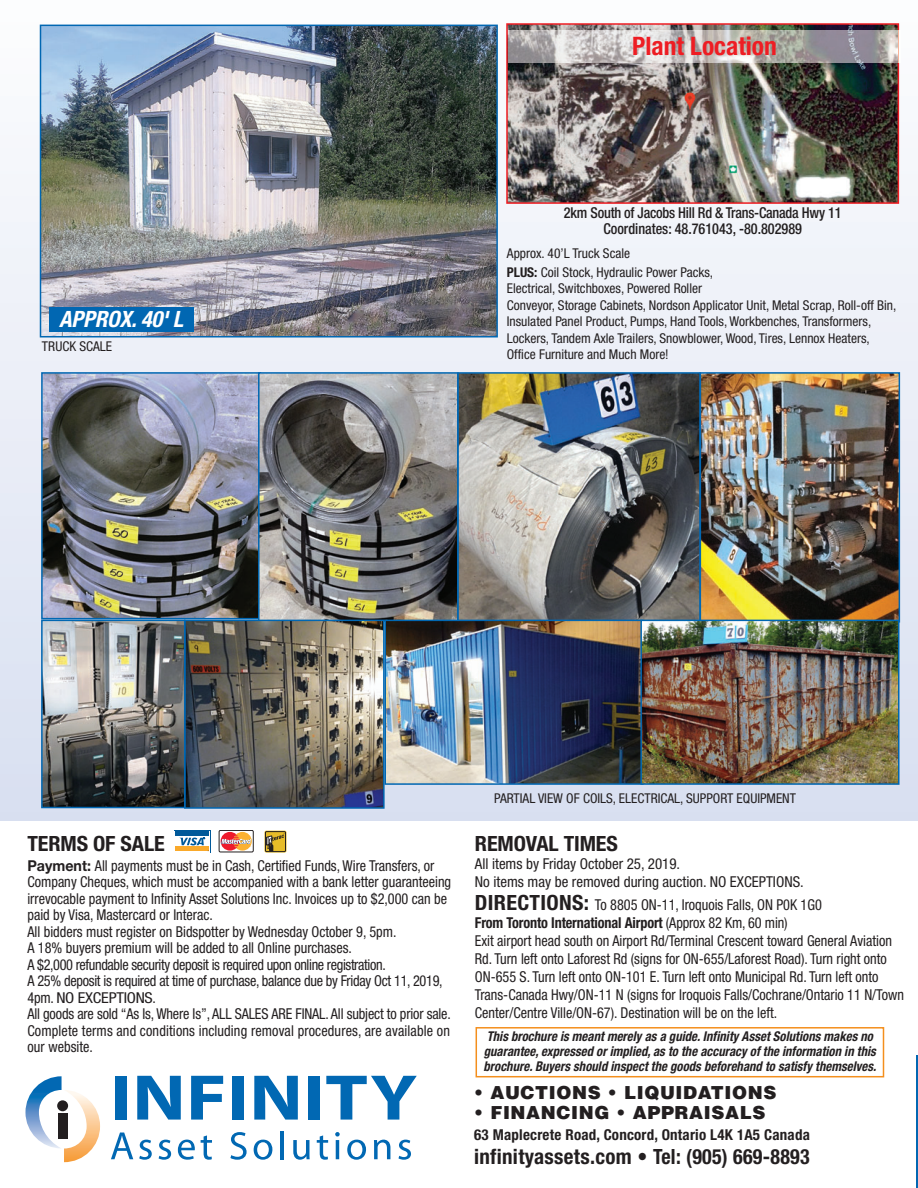
<style>
.page{position:relative;width:918px;height:1188px;background:#fff}
.page>*{position:absolute;margin:0;border:0;box-sizing:border-box;transform-origin:0 0}
.t1{font:700 condensed 25.5px "Helvetica Neue";color:#ee1d23}
.t2{font:italic 700 condensed 22.5px "Helvetica Neue";color:#fff}
.t3{font:700 condensed 21px "Helvetica Neue";letter-spacing:.015em;color:#231f20}
.t4{font:700 condensed 21px "Helvetica Neue";letter-spacing:-.005em;color:#231f20;scale:1.05 1}
.t5{font:900 18px "Helvetica";letter-spacing:.035em;color:#231f20}
.t6{font:condensed 15px/16.5px "Helvetica Neue";color:#231f20;scale:.95 1}
.t7{font:condensed 15px/18px "Helvetica Neue";color:#231f20}
.t8{font:500 condensed 15px/16.5px "Helvetica Neue";letter-spacing:-.015em;color:#231f20;text-align:center;scale:.95 1}
.t9{font:700 condensed 15px "Helvetica Neue";letter-spacing:.015em;color:#231f20}
.t10{font:condensed 13.5px/16.5px "Helvetica Neue";color:#231f20}
.t11{font:italic 700 condensed 13.5px/15px "Helvetica Neue";letter-spacing:.005em;color:#231f20;scale:.95 1}
.s1{font-weight:700}
.s2{font-weight:700;font-stretch:normal}
.s3{font-weight:700;font-size:21px}
</style>
<div class="page">
<div style="left:0;top:1px;width:918px;height:819px;background:linear-gradient(to bottom,#fcfdfd,#d7dff0)"></div>
<svg style="left:25px;top:1076px;width:75px;height:86px"></svg>
<div style="left:115px;top:1076px;width:12px;height:44px;background:#0168b3"></div>
<svg style="left:137px;top:1076px;width:44px;height:44px"></svg>
<svg style="left:191px;top:1076px;width:32px;height:44px"></svg>
<div style="left:232px;top:1076px;width:12px;height:44px;background:#0168b3"></div>
<svg style="left:254px;top:1076px;width:44px;height:44px"></svg>
<div style="left:308px;top:1076px;width:12px;height:44px;background:#0168b3"></div>
<svg style="left:326px;top:1076px;width:91px;height:44px"></svg>
<svg style="left:111px;top:1133px;width:22px;height:26px"></svg>
<svg style="left:139px;top:1140px;width:13px;height:20px"></svg>
<svg style="left:159px;top:1140px;width:12px;height:20px"></svg>
<svg style="left:178px;top:1140px;width:17px;height:20px"></svg>
<svg style="left:201px;top:1135px;width:11px;height:25px"></svg>
<svg style="left:230px;top:1132px;width:17px;height:28px"></svg>
<svg style="left:254px;top:1140px;width:18px;height:20px"></svg>
<hr style="left:280px;top:1131px;width:4px;height:28px;background:#0168b3">
<svg style="left:293px;top:1140px;width:17px;height:20px"></svg>
<svg style="left:317px;top:1135px;width:11px;height:25px"></svg>
<svg style="left:335px;top:1132px;width:5px;height:5px"></svg>
<hr style="left:336px;top:1140px;width:3px;height:19px;background:#0168b3">
<svg style="left:347px;top:1140px;width:19px;height:20px"></svg>
<svg style="left:374px;top:1140px;width:16px;height:19px"></svg>
<svg style="left:398px;top:1140px;width:13px;height:20px"></svg>
<img style="left:916px;top:1055px;width:2px;height:133px">
<img style="left:43px;top:28px;width:452px;height:306px">
<div style="left:40px;top:25px;width:458px;height:312px;border:2px solid #0167b2"></div>
<img style="left:44px;top:375px;width:214px;height:241px">
<div style="left:41px;top:372px;width:220px;height:247px;border:2px solid #0167b2"></div>
<img style="left:261px;top:375px;width:195px;height:244px">
<div style="left:258px;top:372px;width:201px;height:250px;border:2px solid #0167b2"></div>
<img style="left:460px;top:375px;width:238px;height:244px">
<div style="left:457px;top:372px;width:244px;height:250px;border:2px solid #0167b2"></div>
<img style="left:703px;top:375px;width:194px;height:245px">
<div style="left:700px;top:372px;width:200px;height:251px;border:2px solid #0167b2"></div>
<img style="left:187px;top:623px;width:195px;height:183px">
<div style="left:184px;top:620px;width:201px;height:189px;border:2px solid #0167b2"></div>
<img style="left:44px;top:623px;width:138px;height:182px">
<div style="left:41px;top:620px;width:144px;height:188px;border:2px solid #0167b2"></div>
<img style="left:387px;top:623px;width:510px;height:159px">
<div style="left:384px;top:620px;width:260px;height:165px;border:2px solid #0167b2"></div>
<div style="left:640px;top:620px;width:260px;height:165px;border:2px solid #0167b2"></div>
<div style="left:49px;top:307px;width:145px;height:25px;background:#0167b2"></div>
<div style="left:476px;top:1027px;width:408px;height:50px;border:2px solid #f48f1d"></div>
<svg style="left:174px;top:830px;width:36px;height:1px"></svg>
<svg style="left:175px;top:831px;width:34px;height:21px"></svg>
<hr style="left:175px;top:832px;width:34px;height:4px;background:#00599a">
<hr style="left:175px;top:847px;width:34px;height:4px;background:#faa92a">
<svg style="left:179px;top:838px;width:30px;height:13px"></svg>
<svg style="left:253px;top:830px;width:1px;height:22px"></svg>
<svg style="left:221px;top:832px;width:30px;height:18px"></svg>
<div style="left:219px;top:830px;width:34px;height:22px;border:1px solid #231f20"></div>
<svg style="left:264px;top:831px;width:22px;height:22px"></svg>
<svg style="left:267px;top:833px;width:17px;height:17px"></svg>
<div style="left:265px;top:831px;width:21px;height:21px;border:1px solid #231f20"></div>
<img style="left:509px;top:26px;width:387px;height:175px">
<div style="left:506px;top:23px;width:393px;height:181px;border:2px solid #ee1d23"></div>
<img style="left:508px;top:30px;width:393px;height:32px">
<hr style="left:898px;top:30px;width:1px;height:32px;background:#f9b49a">
<h2 class="t2" style="left:59px;top:311px;width:130px">APPROX.40'L</h2>
<p class="t10" style="left:42px;top:339px;width:72px">TRUCK SCALE</p>
<h1 class="t1" style="left:632px;top:36px;width:146px">Plant Location</h1>
<p class="t8" style="left:564px;top:205px;width:294px">2km South of Jacobs Hill Rd &amp; Trans-Canada Hwy 11<br>Coordinates: 48.761043, -80.802989</p>
<p class="t10" style="left:507px;top:245px;width:208px;line-height:18.6px">Approx. 40’L Truck Scale<br><span class="s1">PLUS:</span> Coil Stock, Hydraulic Power Packs,</p>
<p class="t10" style="left:507px;top:281px;width:391px">Electrical, Switchboxes, Powered Roller<br>Conveyor, Storage Cabinets, Nordson Applicator Unit, Metal Scrap, Roll-off Bin, Insulated Panel Product, Pumps, Hand Tools, Workbenches, Transformers, Lockers, Tandem Axle Trailers, Snowblower, Wood, Tires, Lennox Heaters, Office Furniture and Much More!</p>
<h3 class="t4" style="left:27px;top:836px;width:132px">TERMS OF SALE</h3>
<p class="t6" style="left:27px;top:858px;width:448px"><span class="s2">Payment:</span> All payments must be in Cash, Certified Funds, Wire Transfers, or Company Cheques, which must be accompanied with a bank letter guaranteeing irrevocable payment to Infinity Asset Solutions Inc. Invoices up to $2,000 can be paid by Visa, Mastercard or Interac.<br>All bidders must register on Bidspotter by Wednesday October 9, 5pm.<br>A 18% buyers premium will be added to all Online purchases.<br>A $2,000 refundable security deposit is required upon online registration.<br>A 25% deposit is required at time of purchase, balance due by Friday Oct 11, 2019, 4pm. NO EXCEPTIONS.<br>All goods are sold “As Is, Where Is”, ALL SALES ARE FINAL. All subject to prior sale.<br>Complete terms and conditions including removal procedures, are available on our website.</p>
<p class="t10" style="left:494px;top:791px;width:303px">PARTIAL VIEW OF COILS, ELECTRICAL, SUPPORT EQUIPMENT</p>
<h3 class="t4" style="left:475px;top:836px;width:138px">REMOVAL TIMES</h3>
<p class="t7" style="left:475px;top:856px;width:330px">All items by Friday October 25, 2019.<br>No items may be removed during auction. NO EXCEPTIONS.</p>
<p class="t6" style="left:475px;top:897px;width:453px;line-height:18px"><span class="s3">DIRECTIONS:</span> To 8805 ON-11, Iroquois Falls, ON P0K 1G0<br><span class="s1">From Toronto International Airport</span> (Approx 82 Km, 60 min)<br>Exit airport head south on Airport Rd/Terminal Crescent toward General Aviation Rd. Turn left onto Laforest Rd (signs for ON-655/Laforest Road). Turn right onto ON-655 S. Turn left onto ON-101 E. Turn left onto Municipal Rd. Turn left onto Trans-Canada Hwy/ON-11 N (signs for Iroquois Falls/Cochrane/Ontario 11 N/Town Center/Centre Ville/ON-67). Destination will be on the left.</p>
<p class="t11" style="left:484px;top:1030px;width:417px">This brochure is meant merely as a guide.Infinity Asset Solutions makes no guarantee,expressed orimplied,as to the accuracy of the information in this brochure.Buyers should inspect the goods beforehand to satisfy themselves.</p>
<p class="t5" style="left:474px;top:1085px;width:304px">• AUCTIONS • LIQUIDATIONS</p>
<p class="t5" style="left:474px;top:1105px;width:293px">• FINANCING • APPRAISALS</p>
<p class="t9" style="left:474px;top:1129px;width:337px">63 Maplecrete Road, Concord, Ontario L4K 1A5 Canada</p>
<h3 class="t3" style="left:474px;top:1149px;width:337px">infinityassets.com • Tel: (905) 669-8893</h3>
</div>
